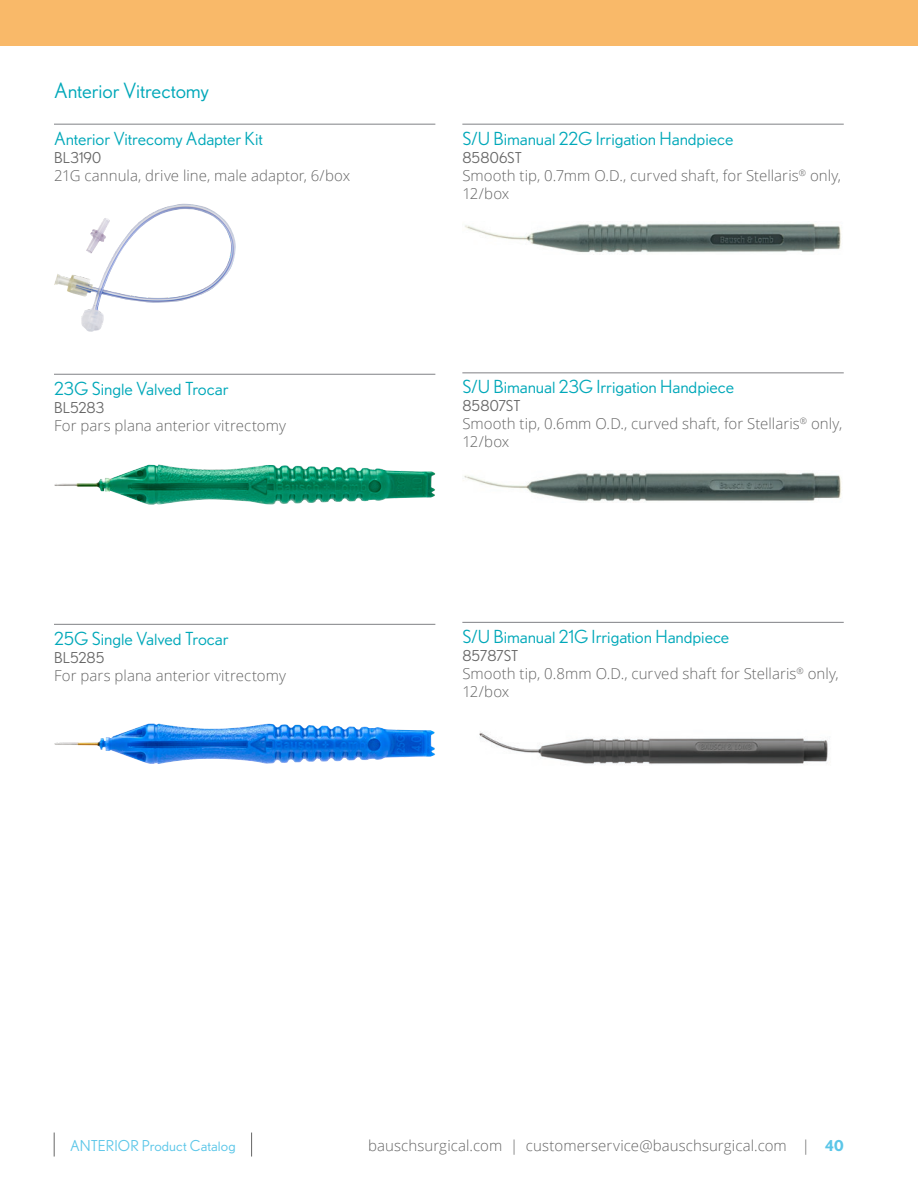
<style>
.page{position:relative;width:918px;height:1188px;background:#fff}
.page>*{position:absolute;margin:0;border:0;box-sizing:border-box;transform-origin:0 0}
.Item_grouping{font:21px "Nobel BL";letter-spacing:-.01em;color:#00a8b9}
.Item{font:18px "Nobel BL";letter-spacing:-.005em;color:#00a8b9}
.Item_Detail{font:300 15px/18px "Open Sans";letter-spacing:.005em;color:#666}
.Item_number{font:15px "Nobel BL";letter-spacing:.005em;color:#666}
.t1{font:15px "Nobel BL";letter-spacing:.005em;color:#5bc6e8}
.Item_number-2{font:15px "Nobel BL";letter-spacing:-.015em;color:#666}
.s1{font-family:"Nobel BL";font-weight:700;color:#5bc6e8}
</style>
<div class="page">
<svg style="left:54px;top:1133px;width:1px;height:24px"></svg>
<svg style="left:251px;top:1133px;width:1px;height:24px"></svg>
<hr style="left:54px;top:124px;width:381px;height:1px;background:#808185">
<hr style="left:54px;top:374px;width:381px;height:1px;background:#808185">
<hr style="left:54px;top:624px;width:381px;height:1px;background:#808185">
<img style="left:54px;top:204px;width:182px;height:128px">
<img style="left:54px;top:465px;width:382px;height:40px">
<img style="left:54px;top:724px;width:381px;height:40px">
<hr style="left:462px;top:124px;width:382px;height:1px;background:#808185">
<hr style="left:462px;top:373px;width:382px;height:1px;background:#808185">
<hr style="left:462px;top:622px;width:382px;height:1px;background:#808185">
<img style="left:465px;top:223px;width:376px;height:30px">
<img style="left:464px;top:472px;width:377px;height:30px">
<img style="left:479px;top:731px;width:349px;height:34px">
<div style="left:0;top:0;width:918px;height:46px;background:#f9b969"></div>
<p class="Item_grouping" style="left:54px;top:78px;width:157px">Anterior Vitrectomy</p>
<p class="Item" style="left:54px;top:128px;width:211px">Anterior Vitrecomy Adapter Kit</p>
<p class="Item_number" style="left:54px;top:149px;width:49px">BL3190</p>
<p class="Item_Detail" style="left:54px;top:166px;width:298px">21G cannula, drive line, male adaptor, 6/box</p>
<p class="Item" style="left:54px;top:378px;width:176px">23G Single Valved Trocar</p>
<p class="Item_number" style="left:54px;top:399px;width:52px">BL5283</p>
<p class="Item_Detail" style="left:54px;top:416px;width:234px">For pars plana anterior vitrectomy</p>
<p class="Item" style="left:54px;top:628px;width:176px">25G Single Valved Trocar</p>
<p class="Item_number" style="left:54px;top:649px;width:52px">BL5285</p>
<p class="Item_Detail" style="left:54px;top:666px;width:234px">For pars plana anterior vitrectomy</p>
<p class="Item" style="left:462px;top:128px;width:273px">S/U Bimanual 22G Irrigation Handpiece</p>
<p class="Item_number" style="left:462px;top:149px;width:61px">85806ST</p>
<p class="Item_Detail" style="left:462px;top:166px;width:380px">Smooth tip, 0.7mm O.D., curved shaft, for Stellaris<sup>®</sup> only,<br>12/box</p>
<p class="Item" style="left:462px;top:377px;width:273px">S/U Bimanual 23G Irrigation Handpiece</p>
<p class="Item_number" style="left:462px;top:397px;width:60px">85807ST</p>
<p class="Item_Detail" style="left:462px;top:414px;width:381px">Smooth tip, 0.6mm O.D., curved shaft, for Stellaris<sup>®</sup> only,<br>12/box</p>
<p class="Item" style="left:462px;top:626px;width:268px">S/U Bimanual 21G Irrigation Handpiece</p>
<p class="Item_number-2" style="left:462px;top:647px;width:58px">85787ST</p>
<p class="Item_Detail" style="left:462px;top:664px;width:378px">Smooth tip, 0.8mm O.D., curved shaft for Stellaris<sup>®</sup> only,<br>12/box</p>
<p class="t1" style="left:70px;top:1137px;width:167px">ANTERIOR Product Catalog</p>
<p class="Item_Detail" style="left:368px;top:1136px;width:477px">bauschsurgical.com | customerservice@bauschsurgical.com | <span class="s1">40</span></p>
</div>
